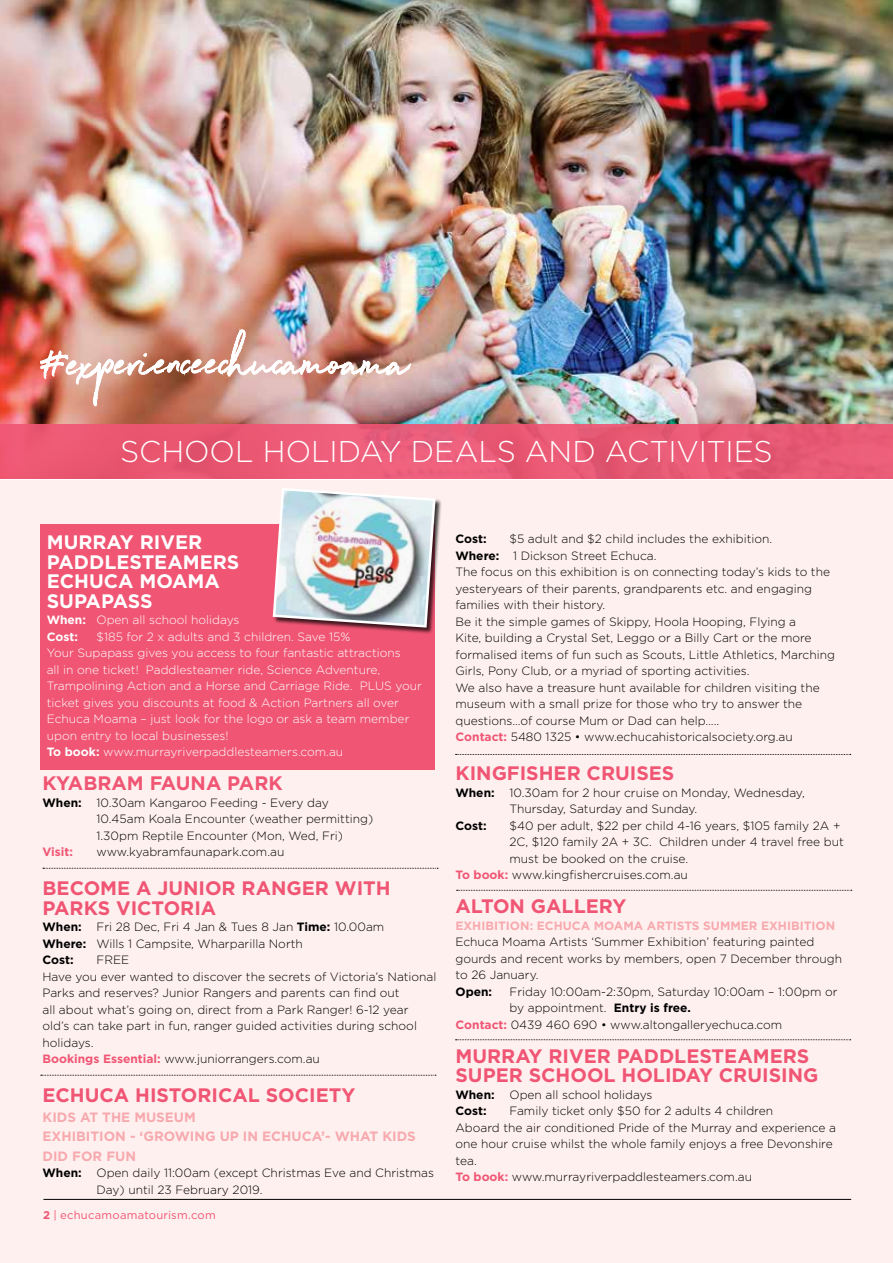
<style>
.page{position:relative;width:893px;height:1263px;background:#fff}
.page>*{position:absolute;margin:0;border:0;box-sizing:border-box;transform-origin:0 0}
.t1{font:300 30px "Gotham";letter-spacing:-.005em;color:#fff}
.t2{font:700 19.5px/19.5px "Gotham";color:#f05674}
.t3{font:700 19.5px/19.5px "Gotham";color:#fff}
.t4{font:700 13.5px/19.5px "Gotham";color:#f7a9ae}
.t5{font:300 12px/16.5px "Gotham";color:#000}
.t6{font:300 12px/16.5px "Gotham";color:#fff}
.t7{font:700 12px "Gotham";color:#f7a9ae}
.t8{font:700 12px "Gotham";color:#000}
.t9{font:700 12px "Gotham";color:#f05674}
.t10{font:11.25px "Gotham";letter-spacing:.02em;color:#f05674}
.s1{font-weight:700}
.s2{font-weight:700;color:#f05674}
</style>
<div class="page">
<div style="left:0;top:480px;width:893px;height:783px;background:#fef0ef"></div>
<div style="left:40px;top:524px;width:395px;height:246px;background:#f05674"></div>
<img style="left:0;top:0;width:893px;height:424px">
<div style="left:0;top:424px;width:893px;height:54px;background:#f05674"></div>
<img style="left:40px;top:329px;width:371px;height:77px">
<svg style="left:456px;top:754px;width:395px;height:1px"></svg>
<hr style="left:43px;top:1199px;width:808px;height:1px;background:#000">
<div style="left:273px;top:488px;width:170px;height:146px;background:#000;opacity:.75"></div>
<img style="left:272px;top:488px;width:165px;height:141px">
<svg style="left:456px;top:1039px;width:395px;height:1px"></svg>
<svg style="left:457px;top:890px;width:395px;height:1px"></svg>
<svg style="left:43px;top:868px;width:395px;height:1px"></svg>
<svg style="left:41px;top:1075px;width:395px;height:1px"></svg>
<h1 class="t1" style="left:120px;top:432px;width:654px">SCHOOL HOLIDAY DEALS AND ACTIVITIES</h1>
<h2 class="t3" style="left:47px;top:532px;width:194px">MURRAY RIVER<br>PADDLESTEAMERS<br>ECHUCA MOAMA<br>SUPAPASS</h2>
<p class="t6" style="left:47px;top:611px;width:194px"><span class="s1">When:</span> Open all school holidays<br><span class="s1">Cost:</span></p>
<p class="t6" style="left:47px;top:628px;width:377px;text-indent:50px">$185 for 2 x adults and 3 children. Save 15%<br>Your Supapass gives you access to four fantastic attractions<br>all in one ticket! Paddlesteamer ride, Science Adventure, Trampolining Action and a Horse and Carriage Ride. PLUS your ticket gives you discounts at food &amp; Action Partners all over Echuca Moama – just look for the logo or ask a team member upon entry to local businesses!<br><span class="s1">To book:</span> www.murrayriverpaddlesteamers.com.au</p>
<h2 class="t2" style="left:43px;top:773px;width:242px">KYABRAM FAUNA PARK</h2>
<p class="t5" style="left:97px;top:794px;width:278px;text-indent:-54px"><span class="s1">When:</span> 10.30am Kangaroo Feeding - Every day<br>10.45am Koala Encounter (weather permitting)<br>1.30pm Reptile Encounter (Mon, Wed, Fri)</p>
<p class="t9" style="left:43px;top:844px;width:32px">Visit:</p>
<p class="t5" style="left:97px;top:843px;width:189px">www.kyabramfaunapark.com.au</p>
<h2 class="t2" style="left:43px;top:878px;width:350px">BECOME A JUNIOR RANGER WITH<br>PARKS VICTORIA</h2>
<p class="t5" style="left:43px;top:918px;width:343px"><span class="s1">When:</span> Fri 28 Dec, Fri 4 Jan &amp; Tues 8 Jan <span class="s1">Time:</span> 10.00am<br><span class="s1">Where:</span> Wills 1 Campsite, Wharparilla North<br><span class="s1">Cost:</span></p>
<p class="t5" style="left:43px;top:951px;width:395px;text-indent:54px">FREE<br>Have you ever wanted to discover the secrets of Victoria’s National Parks and reserves? Junior Rangers and parents can find out<br>all about what’s going on, direct from a Park Ranger! 6-12 year old’s can take part in fun, ranger guided activities during school holidays.<br><span class="s2">Bookings Essential:</span> www.juniorrangers.com.au</p>
<h2 class="t2" style="left:43px;top:1085px;width:314px">ECHUCA HISTORICAL SOCIETY</h2>
<p class="t4" style="left:43px;top:1107px;width:375px">KIDS AT THE MUSEUM<br>EXHIBITION - ‘GROWING UP IN ECHUCA’- WHAT KIDS<br>DID FOR FUN</p>
<p class="t5" style="left:97px;top:1164px;width:339px;text-indent:-54px"><span class="s1">When:</span> Open daily 11:00am (except Christmas Eve and Christmas<br>Day) until 23 February 2019.</p>
<p class="t10" style="left:43px;top:1208px;width:174px"><span class="s1">2</span> | echucamoamatourism.com</p>
<p class="t5" style="left:455px;top:530px;width:381px;text-indent:54px">$5 adult and $2 child includes the exhibition.<br><span class="s1">Where:</span> 1 Dickson Street Echuca.<br>The focus on this exhibition is on connecting today’s kids to the yesteryears of their parents, grandparents etc. and engaging families with their history.<br>Be it the simple games of Skippy, Hoola Hooping, Flying a<br>Kite, building a Crystal Set, Leggo or a Billy Cart or the more formalised items of fun such as Scouts, Little Athletics, Marching Girls, Pony Club, or a myriad of sporting activities.<br>We also have a treasure hunt available for children visiting the museum with a small prize for those who try to answer the questions…of course Mum or Dad can help…..<br><span class="s2">Contact:</span> 5480 1325 • www.echucahistoricalsociety.org.au</p>
<h2 class="t2" style="left:455px;top:763px;width:220px">KINGFISHER CRUISES</h2>
<p class="t5" style="left:509px;top:784px;width:297px;text-indent:-54px"><span class="s1">When:</span> 10.30am for 2 hour cruise on Monday, Wednesday,<br>Thursday, Saturday and Sunday.</p>
<p class="t8" style="left:455px;top:818px;width:33px">Cost:</p>
<p class="t5" style="left:509px;top:817px;width:332px">$40 per adult, $22 per child 4-16 years, $105 family 2A +</p>
<p class="t5" style="left:509px;top:833px;width:336px">2C, $120 family 2A + 3C. Children under 4 travel free but</p>
<p class="t5" style="left:509px;top:850px;width:180px">must be booked on the cruise.</p>
<p class="t5" style="left:455px;top:866px;width:234px"><span class="s2">To book:</span> www.kingfishercruises.com.au</p>
<h2 class="t2" style="left:455px;top:896px;width:172px">ALTON GALLERY</h2>
<p class="t7" style="left:455px;top:917px;width:381px">EXHIBITION: ECHUCA MOAMA ARTISTS SUMMER EXHIBITION</p>
<p class="t5" style="left:455px;top:933px;width:388px">Echuca Moama Artists ‘Summer Exhibition’ featuring painted gourds and recent works by members, open 7 December through to 26 January.</p>
<p class="t8" style="left:455px;top:983px;width:38px">Open:</p>
<p class="t5" style="left:509px;top:983px;width:330px">Friday 10:00am-2:30pm, Saturday 10:00am – 1:00pm or</p>
<p class="t5" style="left:509px;top:999px;width:183px">by appointment. <span class="s1">Entry is free.</span></p>
<p class="t5" style="left:455px;top:1016px;width:328px"><span class="s2">Contact:</span> 0439 460 690 • www.altongalleryechuca.com</p>
<h2 class="t2" style="left:455px;top:1046px;width:364px">MURRAY RIVER PADDLESTEAMERS<br>SUPER SCHOOL HOLIDAY CRUISING</h2>
<p class="t5" style="left:455px;top:1086px;width:199px"><span class="s1">When:</span> Open all school holidays<br><span class="s1">Cost:</span></p>
<p class="t8" style="left:455px;top:531px;width:33px">Cost:</p>
<p class="t5" style="left:455px;top:1102px;width:382px;text-indent:54px">Family ticket only $50 for 2 adults 4 children<br>Aboard the air conditioned Pride of the Murray and experience a one hour cruise whilst the whole family enjoys a free Devonshire tea.<br><span class="s2">To book:</span> www.murrayriverpaddlesteamers.com.au</p>
</div>
